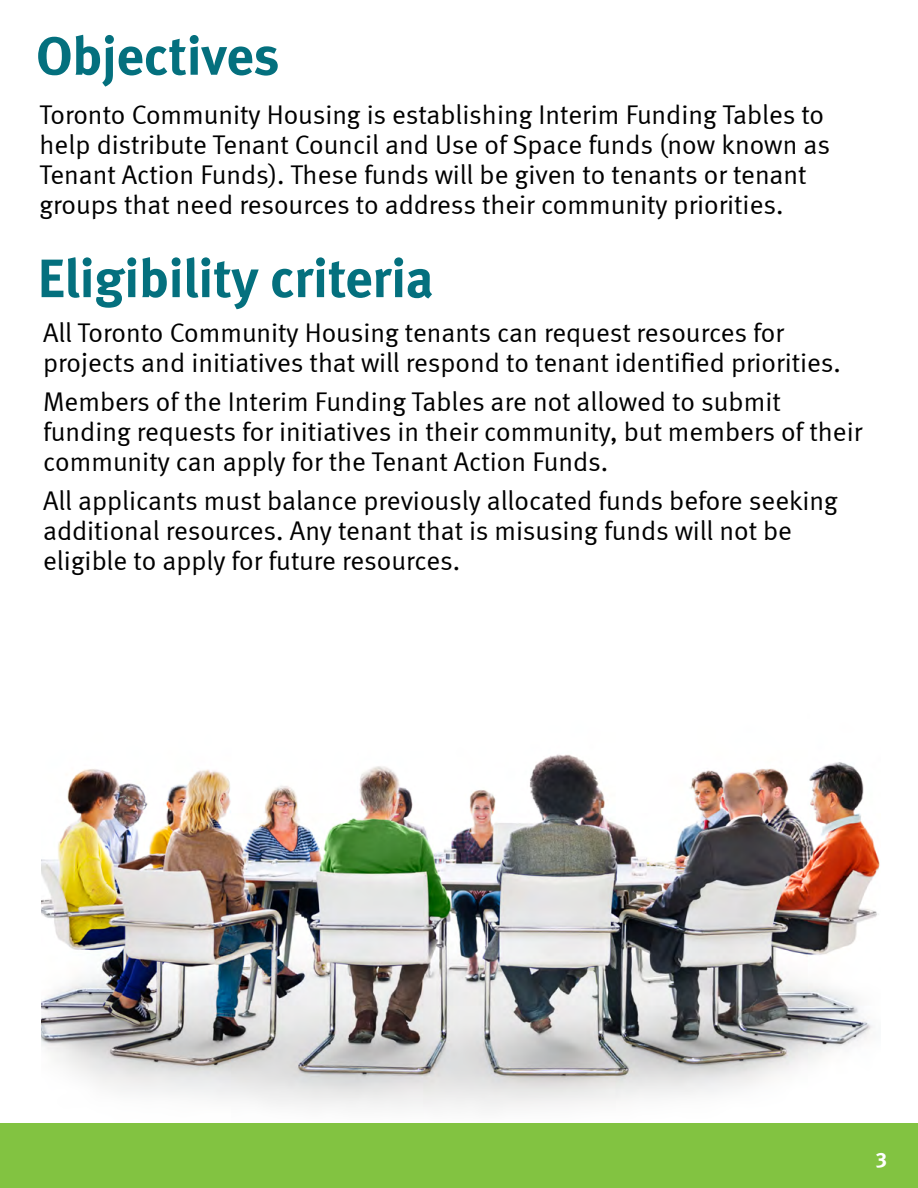
<style>
.page{position:relative;width:918px;height:1188px;background:#fff}
.page>*{position:absolute;margin:0;border:0;box-sizing:border-box;transform-origin:0 0}
.Header_style_1{font:54px "Meta Bold LF";color:#04707e}
.Paragraph_Style_3{font:27px/30px "Meta Normal LF";color:#000}
.t1{font:21px "Meta Bold LF";color:#fff}
</style>
<div class="page">
<img style="left:41px;top:754px;width:839px;height:356px">
<div style="left:0;top:1123px;width:918px;height:65px;background:#82c341"></div>
<h1 class="Header_style_1" style="left:36px;top:24px;width:245px">Objectives</h1>
<p class="Paragraph_Style_3" style="left:40px;top:99px;width:792px">Toronto Community Housing is establishing Interim Funding Tables to help distribute Tenant Council and Use of Space funds (now known as Tenant Action Funds). These funds will be given to tenants or tenant groups that need resources to address their community priorities.</p>
<h1 class="Header_style_1" style="left:38px;top:246px;width:397px">Eligibility criteria</h1>
<p class="Paragraph_Style_3" style="left:43px;top:317px;width:799px">All Toronto Community Housing tenants can request resources for projects and initiatives that will respond to tenant identified priorities.</p>
<p class="Paragraph_Style_3" style="left:43px;top:386px;width:821px">Members of the Interim Funding Tables are not allowed to submit funding requests for initiatives in their community, but members of their community can apply for the Tenant Action Funds.</p>
<p class="Paragraph_Style_3" style="left:43px;top:485px;width:796px">All applicants must balance previously allocated funds before seeking additional resources. Any tenant that is misusing funds will not be eligible to apply for future resources.</p>
<p class="t1" style="left:876px;top:1148px;width:13px">3</p>
</div>
